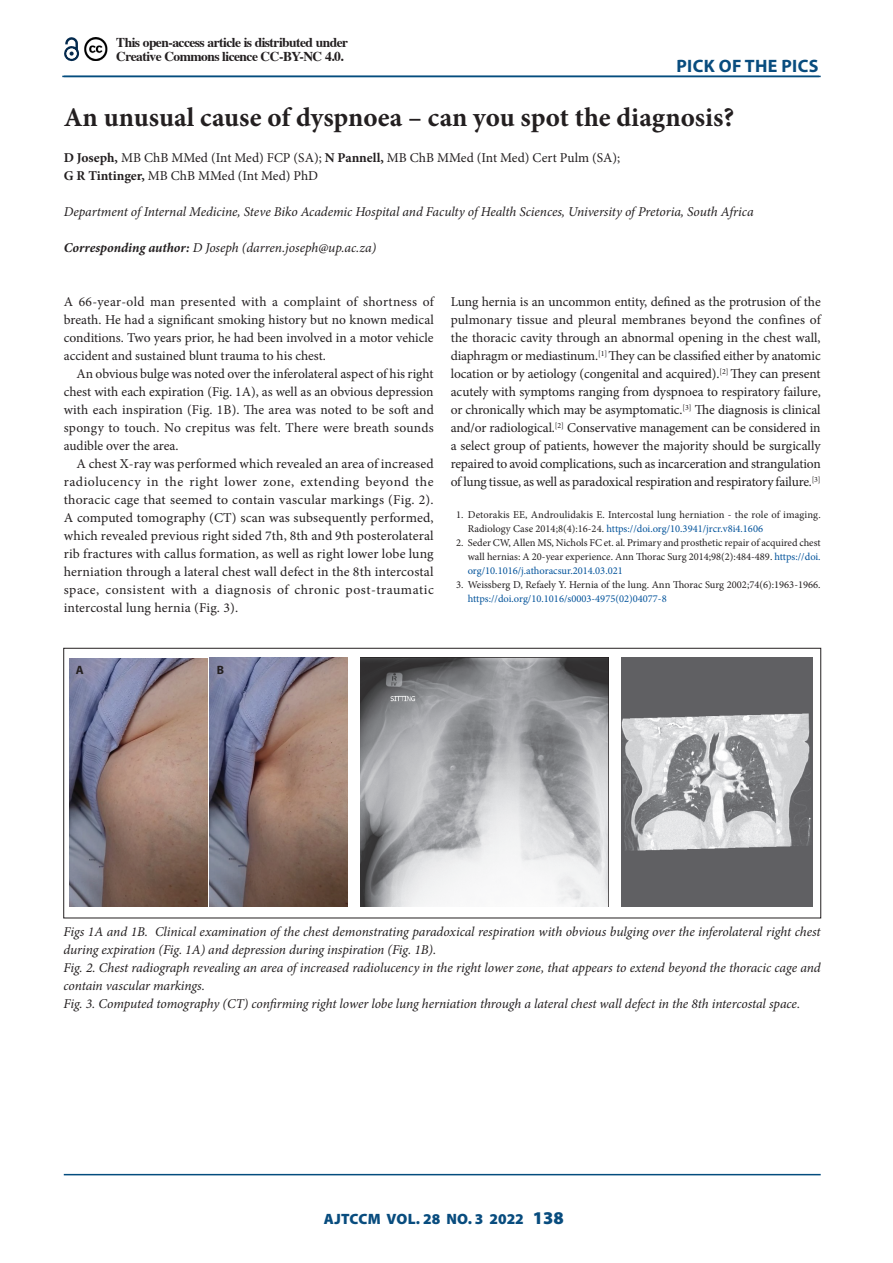
<style>
.page{position:relative;width:893px;height:1263px;background:#fff}
.page>*{position:absolute;margin:0;border:0;box-sizing:border-box;transform-origin:0 0}
.A_HEAD{font:700 27px "Minion Pro";color:#231f20}
.t1{font:700 18px "Myriad Pro";letter-spacing:.02em;color:#084c7e}
.t2{font:900 15px "Myriad Pro";letter-spacing:.005em;color:#084c7e}
.BODY_1ST_PARAGRAPH{font:13.5px/18px "Minion Pro";letter-spacing:-.01em;color:#231f20;text-align:justify}
.BODY_TEXT_INDENT{font:13.5px/18px "Minion Pro";letter-spacing:.01em;color:#231f20;text-align:justify}
.CAPTIONS{font:italic 13.5px/18px "Minion Pro";letter-spacing:-.01em;color:#231f20}
.AUTHOR_DETAILS{font:italic 13.5px "Minion Pro";letter-spacing:-.005em;color:#231f20}
.AUTHORS_NAME{font:13.5px/18px "Minion Pro";color:#231f20}
.BODY_TEXT_1ST_PARAGR{font:700 13.5px/13.5px "Times";letter-spacing:-.04em;color:#231f20}
.CORRESPONDING_AUTHOR{font:italic 13.5px "Minion Pro";letter-spacing:-.005em;color:#231f20}
.t3{font:700 12.15px "Myriad Pro";color:#231f20}
.t4{font:10.5px/14px "Minion Pro";color:#231f20}
.s1{font-weight:700}
.s2{color:#01529a}
.s3{font-size:18px}
</style>
<div class="page">
<hr style="left:64px;top:1174px;width:757px;height:1px;background:#044c7e">
<hr style="left:62px;top:76px;width:757px;height:1px;background:#044c7e">
<hr style="left:64px;top:76px;width:757px;height:1px;background:#044c7e">
<svg style="left:64px;top:37px;width:16px;height:25px"></svg>
<img style="left:84px;top:38px;width:24px;height:23px">
<img style="left:70px;top:658px;width:137px;height:248px">
<img style="left:210px;top:658px;width:138px;height:248px">
<img style="left:360px;top:658px;width:249px;height:249px">
<img style="left:621px;top:658px;width:191px;height:248px">
<div style="left:64px;top:648px;width:757px;height:270px;border:1px solid #231f20"></div>
<p class="BODY_TEXT_1ST_PARAGR" style="left:116px;top:34px;width:233px">This open-access article is distributed under<br>Creative Commons licence CC-BY-NC 4.0.</p>
<h2 class="t1" style="left:676px;top:54px;width:144px">PICK OF THE PICS</h2>
<h1 class="A_HEAD" style="left:64px;top:98px;width:672px">An unusual cause of dyspnoea – can you spot the diagnosis?</h1>
<p class="AUTHORS_NAME" style="left:64px;top:149px;width:558px"><span class="s1">D Joseph,</span> MB ChB MMed (Int Med) FCP (SA); <span class="s1">N Pannell,</span> MB ChB MMed (Int Med) Cert Pulm (SA);<br><span class="s1">G R Tintinger,</span> MB ChB MMed (Int Med) PhD</p>
<p class="AUTHOR_DETAILS" style="left:64px;top:202px;width:691px">Department of Internal Medicine, Steve Biko Academic Hospital and Faculty of Health Sciences, University of Pretoria, South Africa</p>
<p class="CORRESPONDING_AUTHOR" style="left:64px;top:238px;width:314px"><span class="s1">Corresponding author:</span> D Joseph (darren.joseph@up.ac.za)</p>
<p class="BODY_1ST_PARAGRAPH" style="left:64px;top:293px;width:371px">A 66-year-old man presented with a complaint of shortness of breath. He had a significant smoking history but no known medical conditions. Two years prior, he had been involved in a motor vehicle accident and sustained blunt trauma to his chest.</p>
<p class="BODY_TEXT_INDENT" style="left:64px;top:365px;width:371px;text-indent:13px">An obvious bulge was noted over the inferolateral aspect of his right chest with each expiration (Fig. 1A), as well as an obvious depression with each inspiration (Fig. 1B). The area was noted to be soft and spongy to touch. No crepitus was felt. There were breath sounds audible over the area.</p>
<p class="BODY_TEXT_INDENT" style="left:64px;top:455px;width:372px;text-indent:13px">A chest X-ray was performed which revealed an area of increased radiolucency in the right lower zone, extending beyond the thoracic cage that seemed to contain vascular markings (Fig. 2).<br>A computed tomography (CT) scan was subsequently performed, which revealed previous right sided 7th, 8th and 9th posterolateral rib fractures with callus formation, as well as right lower lobe lung herniation through a lateral chest wall defect in the 8th intercostal space, consistent with a diagnosis of chronic post-traumatic intercostal lung hernia (Fig. 3).</p>
<p class="BODY_1ST_PARAGRAPH" style="left:451px;top:293px;width:372px">Lung hernia is an uncommon entity, defined as the protrusion of the pulmonary tissue and pleural membranes beyond the confines of the thoracic cavity through an abnormal opening in the chest wall, diaphragm or mediastinum.<sup>[1]</sup> They can be classified either by anatomic location or by aetiology (congenital and acquired).<sup>[2]</sup> They can present acutely with symptoms ranging from dyspnoea to respiratory failure, or chronically which may be asymptomatic.<sup>[3]</sup> The diagnosis is clinical and/or radiological.<sup>[2]</sup> Conservative management can be considered in a select group of patients, however the majority should be surgically repaired to avoid complications, such as incarceration and strangulation of lung tissue, as well as paradoxical respiration and respiratory failure.<sup>[3]</sup></p>
<p class="t4" style="left:468px;top:508px;width:354px;text-indent:-12px">1. Detorakis EE, Androulidakis E. Intercostal lung herniation - the role of imaging.<br>Radiology Case 2014;8(4):16-24. <span class="s2">https://doi.org/10.3941/jrcr.v8i4.1606</span></p>
<p class="t4" style="left:468px;top:536px;width:354px;text-align:justify;text-indent:-12px">2. Seder CW, Allen MS, Nichols FC et. al. Primary and prosthetic repair of acquired chest wall hernias: A 20-year experience. Ann Thorac Surg 2014;98(2):484-489. <span class="s2">https://doi. org/10.1016/j.athoracsur.2014.03.021</span></p>
<p class="t4" style="left:468px;top:577px;width:354px;text-indent:-12px">3. Weissberg D, Refaely Y. Hernia of the lung. Ann Thorac Surg 2002;74(6):1963-1966. <span class="s2">https://doi.org/10.1016/s0003-4975(02)04077-8</span></p>
<p class="t3" style="left:76px;top:662px;width:9px">A</p>
<p class="t3" style="left:217px;top:662px;width:9px">B</p>
<p class="CAPTIONS" style="left:64px;top:923px;width:759px">Figs 1A and 1B. Clinical examination of the chest demonstrating paradoxical respiration with obvious bulging over the inferolateral right chest during expiration (Fig. 1A) and depression during inspiration (Fig. 1B).</p>
<p class="CAPTIONS" style="left:64px;top:959px;width:759px">Fig. 2. Chest radiograph revealing an area of increased radiolucency in the right lower zone, that appears to extend beyond the thoracic cage and contain vascular markings.</p>
<p class="CAPTIONS" style="left:64px;top:995px;width:738px">Fig. 3. Computed tomography (CT) confirming right lower lobe lung herniation through a lateral chest wall defect in the 8th intercostal space.</p>
<p class="t2" style="left:324px;top:1210px;width:241px">AJTCCM VOL. 28 NO. 3 2022 <span class="s3">138</span></p>
</div>
